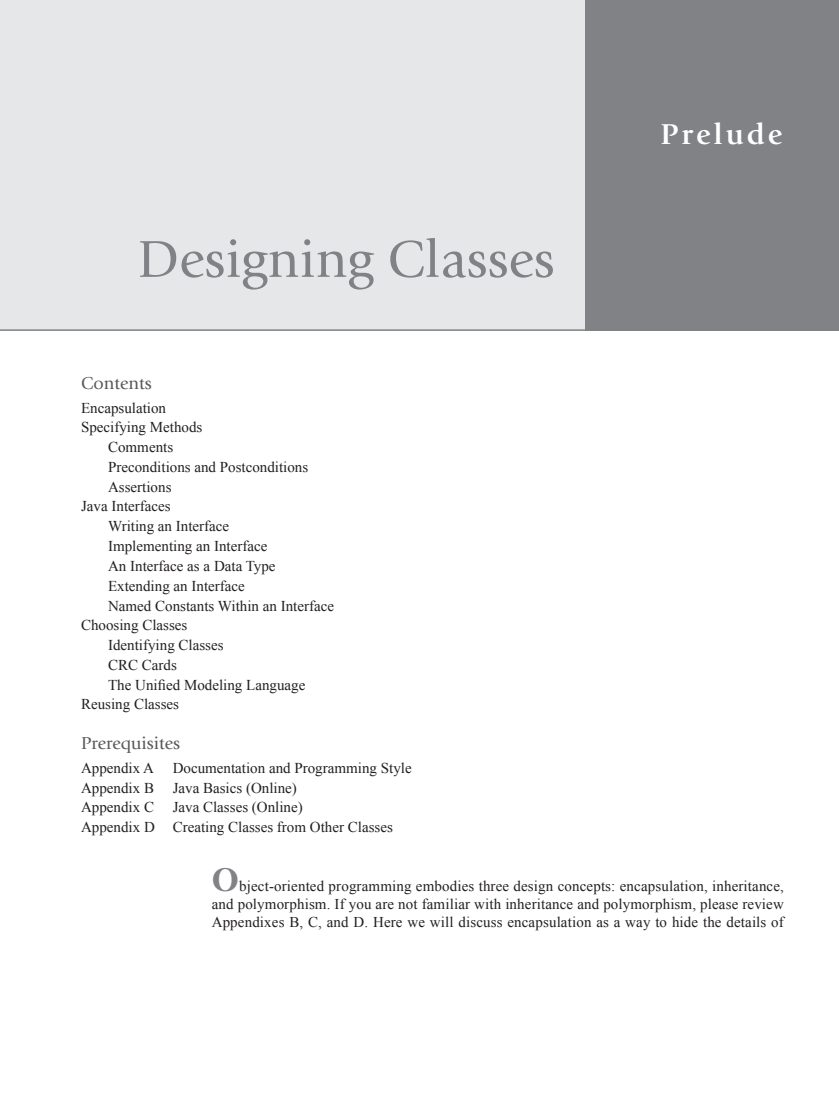
<style>
.page{position:relative;width:839px;height:1093px;background:#fff}
.page>*{position:absolute;margin:0;border:0;box-sizing:border-box;transform-origin:0 0}
.t1{font:54px "Giovanni Std";color:#808285}
.t2{font:700 30px "Giovanni Std";letter-spacing:.1em;color:#fff}
.t3{font:18px "Giovanni Std";color:#57585a}
.t4{font:15px/19.5px "Times New Roman";color:#231f20}
.s1{font-family:"Times New Roman MT Std";font-weight:700;font-size:33px;color:#808285}
</style>
<div class="page">
<div style="left:0;top:0;width:585px;height:331px;background:#e6e7e9"></div>
<div style="left:585px;top:0;width:253px;height:331px;background:#808285"></div>
<hr style="left:0;top:329px;width:838px;height:2px;background:#808285">
<h1 class="t1" style="left:137px;top:229px;width:418px">Designing Classes</h1>
<h2 class="t2" style="left:660px;top:116px;width:123px">Prelude</h2>
<p class="t3" style="left:81px;top:373px;width:72px">Contents</p>
<p class="t4" style="left:81px;top:398px;width:86px">Encapsulation</p>
<p class="t4" style="left:81px;top:417px;width:123px">Specifying Methods</p>
<p class="t4" style="left:108px;top:437px;width:67px">Comments</p>
<p class="t4" style="left:108px;top:457px;width:202px">Preconditions and Postconditions</p>
<p class="t4" style="left:108px;top:477px;width:65px">Assertions</p>
<p class="t4" style="left:81px;top:496px;width:91px">Java Interfaces</p>
<p class="t4" style="left:108px;top:516px;width:123px">Writing an Interface</p>
<p class="t4" style="left:108px;top:536px;width:161px">Implementing an Interface</p>
<p class="t4" style="left:108px;top:556px;width:169px">An Interface as a Data Type</p>
<p class="t4" style="left:108px;top:576px;width:138px">Extending an Interface</p>
<p class="t4" style="left:108px;top:596px;width:227px">Named Constants Within an Interface</p>
<p class="t4" style="left:81px;top:615px;width:108px">Choosing Classes</p>
<p class="t4" style="left:108px;top:635px;width:117px">Identifying Classes</p>
<p class="t4" style="left:108px;top:655px;width:70px">CRC Cards</p>
<p class="t4" style="left:108px;top:675px;width:199px">The Unified Modeling Language</p>
<p class="t4" style="left:81px;top:694px;width:99px">Reusing Classes</p>
<p class="t3" style="left:81px;top:733px;width:100px">Prerequisites</p>
<p class="t4" style="left:81px;top:758px;width:332px">Appendix A Documentation and Programming Style Appendix B Java Basics (Online)<br>Appendix C Java Classes (Online)<br>Appendix D Creating Classes from Other Classes</p>
<p class="t4" style="left:211px;top:876px;width:573px;line-height:18px;text-align:justify"><span class="s1">O</span>bject-oriented programming embodies three design concepts: encapsulation, inheritance, and polymorphism. If you are not familiar with inheritance and polymorphism, please review Appendixes B, C, and D. Here we will discuss encapsulation as a way to hide the details of</p>
</div>
